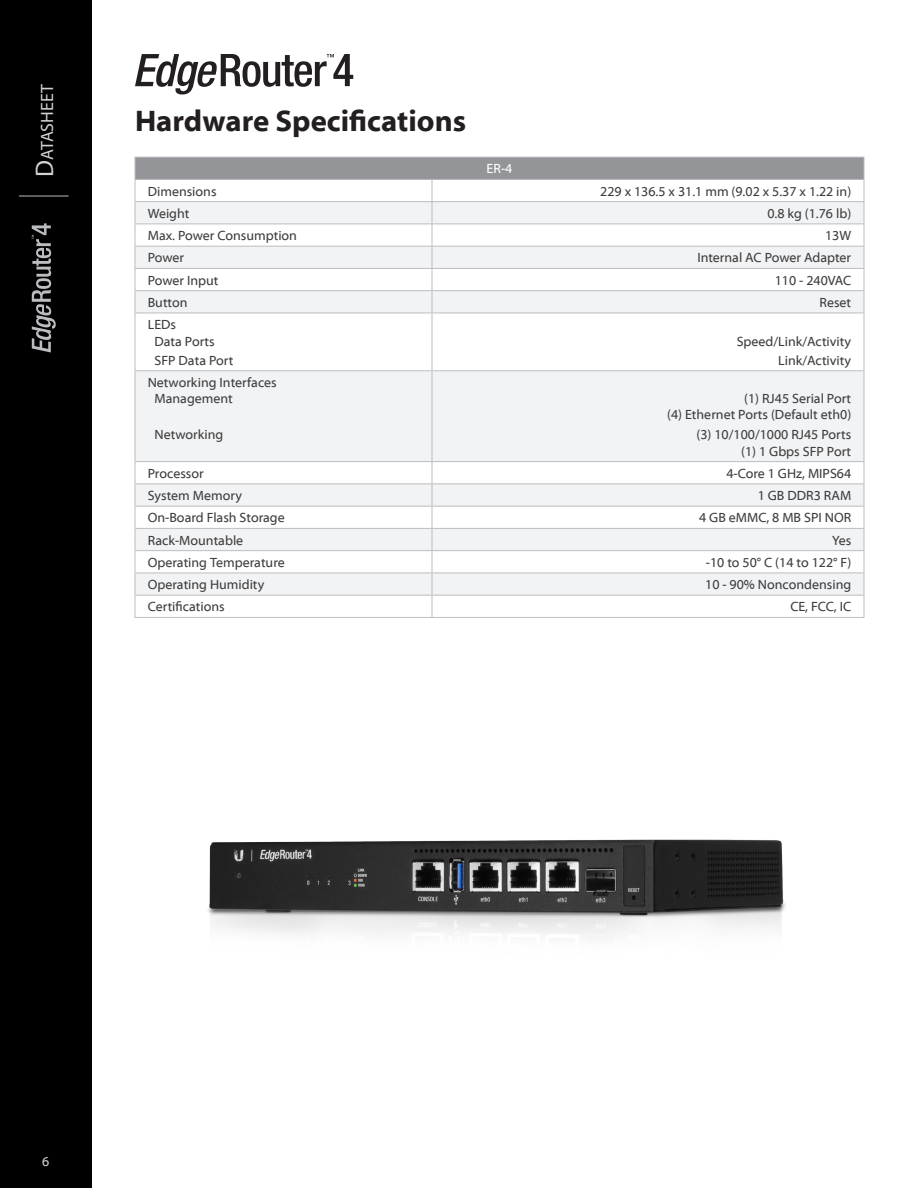
<style>
.page{position:relative;width:918px;height:1188px;background:#fff}
.page>*{position:absolute;margin:0;border:0;box-sizing:border-box;transform-origin:0 0}
.Heading_1{font:700 30px "Myriad Web Pro";color:#231f20}
.t1{font:17.85px "Myriad Pro";color:#d1d2d4}
.Specs_Body_Right{font:13.5px/16.2px "Myriad Web Pro";color:#3e3e3f;text-align:right}
.Specs_Body_Left{font:13.5px "Myriad Web Pro";color:#3e3e3f}
.Specs_Body_Left_Inde{font:13.5px "Myriad Web Pro";color:#3e3e3f}
.Table_Header_1{font:13.5px "Myriad Web Pro";color:#fff}
.t2{font:13.5px "Myriad Web Pro";color:#d1d2d4}
.s1{font-size:25.5px}
</style>
<div class="page">
<div style="left:0;top:0;width:92px;height:1188px;background:#000001"></div>
<hr style="left:19px;top:196px;width:50px;height:1px;background:#bcbdc0">
<svg style="left:32px;top:223px;width:24px;height:129px"></svg>
<svg style="left:135px;top:54px;width:218px;height:40px"></svg>
<div style="left:135px;top:157px;width:729px;height:22px;background:#939598"></div>
<svg style="left:136px;top:202px;width:728px;height:393px;fill:#f2f3f4"></svg>
<hr style="left:135px;top:157px;width:297px;height:1px;background:#bcbdc0">
<hr style="left:432px;top:157px;width:432px;height:1px;background:#bcbdc0">
<hr style="left:135px;top:179px;width:297px;height:1px;background:#bcbdc0">
<hr style="left:432px;top:179px;width:432px;height:1px;background:#bcbdc0">
<hr style="left:135px;top:201px;width:297px;height:1px;background:#bcbdc0">
<hr style="left:432px;top:201px;width:432px;height:1px;background:#bcbdc0">
<hr style="left:135px;top:224px;width:297px;height:1px;background:#bcbdc0">
<hr style="left:432px;top:224px;width:432px;height:1px;background:#bcbdc0">
<hr style="left:135px;top:246px;width:297px;height:1px;background:#bcbdc0">
<hr style="left:432px;top:246px;width:432px;height:1px;background:#bcbdc0">
<hr style="left:135px;top:268px;width:297px;height:1px;background:#bcbdc0">
<hr style="left:432px;top:268px;width:432px;height:1px;background:#bcbdc0">
<hr style="left:135px;top:290px;width:297px;height:1px;background:#bcbdc0">
<svg style="left:135px;top:158px;width:1px;height:155px"></svg>
<hr style="left:432px;top:290px;width:432px;height:1px;background:#bcbdc0">
<svg style="left:432px;top:180px;width:1px;height:133px"></svg>
<svg style="left:864px;top:158px;width:1px;height:155px"></svg>
<hr style="left:135px;top:313px;width:1px;height:57px;background:#bcbdc0">
<hr style="left:432px;top:313px;width:1px;height:57px;background:#bcbdc0">
<hr style="left:864px;top:313px;width:1px;height:57px;background:#bcbdc0">
<hr style="left:135px;top:371px;width:1px;height:90px;background:#bcbdc0">
<hr style="left:432px;top:371px;width:1px;height:90px;background:#bcbdc0">
<hr style="left:864px;top:371px;width:1px;height:90px;background:#bcbdc0">
<hr style="left:135px;top:483px;width:297px;height:1px;background:#bcbdc0">
<hr style="left:432px;top:483px;width:432px;height:1px;background:#bcbdc0">
<hr style="left:135px;top:506px;width:297px;height:1px;background:#bcbdc0">
<hr style="left:432px;top:506px;width:432px;height:1px;background:#bcbdc0">
<hr style="left:135px;top:528px;width:297px;height:1px;background:#bcbdc0">
<hr style="left:432px;top:528px;width:432px;height:1px;background:#bcbdc0">
<hr style="left:135px;top:550px;width:297px;height:1px;background:#bcbdc0">
<hr style="left:432px;top:550px;width:432px;height:1px;background:#bcbdc0">
<hr style="left:135px;top:573px;width:297px;height:1px;background:#bcbdc0">
<hr style="left:432px;top:573px;width:432px;height:1px;background:#bcbdc0">
<hr style="left:135px;top:595px;width:297px;height:1px;background:#bcbdc0">
<svg style="left:135px;top:462px;width:1px;height:155px"></svg>
<hr style="left:432px;top:595px;width:432px;height:1px;background:#bcbdc0">
<svg style="left:432px;top:462px;width:1px;height:155px"></svg>
<svg style="left:864px;top:462px;width:1px;height:155px"></svg>
<hr style="left:135px;top:617px;width:297px;height:1px;background:#bcbdc0">
<hr style="left:432px;top:617px;width:432px;height:1px;background:#bcbdc0">
<hr style="left:135px;top:313px;width:297px;height:1px;background:#bcbdc0">
<hr style="left:432px;top:313px;width:432px;height:1px;background:#bcbdc0">
<hr style="left:135px;top:370px;width:297px;height:1px;background:#bcbdc0">
<hr style="left:432px;top:370px;width:432px;height:1px;background:#bcbdc0">
<hr style="left:135px;top:461px;width:297px;height:1px;background:#bcbdc0">
<hr style="left:432px;top:461px;width:432px;height:1px;background:#bcbdc0">
<img style="left:208px;top:839px;width:578px;height:100px">
<h2 class="t1" style="left:36px;top:177px;width:94px;rotate:-90deg"><span class="s1">D</span>atasheet</h2>
<p class="Heading_1" style="left:135px;top:104px;width:333px">Hardware Specifications</p>
<p class="Table_Header_1" style="left:487px;top:162px;width:27px">ER-4</p>
<p class="Specs_Body_Left" style="left:148px;top:184px;width:70px">Dimensions</p>
<p class="Specs_Body_Right" style="left:600px;top:183px;width:253px">229 x 136.5 x 31.1 mm (9.02 x 5.37 x 1.22 in)</p>
<p class="Specs_Body_Left" style="left:148px;top:206px;width:43px">Weight</p>
<p class="Specs_Body_Right" style="left:767px;top:206px;width:85px">0.8 kg (1.76 lb)</p>
<p class="Specs_Body_Left" style="left:148px;top:228px;width:151px">Max. Power Consumption</p>
<p class="Specs_Body_Right" style="left:825px;top:228px;width:28px">13W</p>
<p class="Specs_Body_Left" style="left:148px;top:251px;width:38px">Power</p>
<p class="Specs_Body_Right" style="left:697px;top:250px;width:155px">Internal AC Power Adapter</p>
<p class="Specs_Body_Left" style="left:148px;top:273px;width:72px">Power Input</p>
<p class="Specs_Body_Right" style="left:775px;top:272px;width:78px">110 - 240VAC</p>
<p class="Specs_Body_Left" style="left:148px;top:295px;width:41px">Button</p>
<p class="Specs_Body_Right" style="left:820px;top:295px;width:33px">Reset</p>
<p class="Specs_Body_Left" style="left:148px;top:317px;width:30px">LEDs</p>
<p class="Specs_Body_Left_Inde" style="left:154px;top:335px;width:62px">Data Ports</p>
<p class="Specs_Body_Left_Inde" style="left:154px;top:353px;width:80px">SFP Data Port</p>
<p class="Specs_Body_Right" style="left:737px;top:334px;width:116px">Speed/Link/Activity</p>
<p class="Specs_Body_Right" style="left:778px;top:352px;width:75px">Link/Activity</p>
<p class="Specs_Body_Left" style="left:148px;top:375px;width:131px">Networking Interfaces</p>
<p class="Specs_Body_Left_Inde" style="left:154px;top:391px;width:80px">Management</p>
<p class="Specs_Body_Left_Inde" style="left:154px;top:428px;width:70px">Networking</p>
<p class="Specs_Body_Right" style="left:667px;top:391px;width:186px">(1) RJ45 Serial Port<br>(4) Ethernet Ports (Default eth0)</p>
<p class="Specs_Body_Right" style="left:697px;top:427px;width:156px">(3) 10/100/1000 RJ45 Ports (1) 1 Gbps SFP Port</p>
<p class="Specs_Body_Left" style="left:148px;top:466px;width:58px">Processor</p>
<p class="Specs_Body_Right" style="left:726px;top:466px;width:126px">4-Core 1 GHz, MIPS64</p>
<p class="Specs_Body_Left" style="left:148px;top:488px;width:96px">System Memory</p>
<p class="Specs_Body_Right" style="left:758px;top:488px;width:95px">1 GB DDR3 RAM</p>
<p class="Specs_Body_Left" style="left:148px;top:511px;width:139px">On-Board Flash Storage</p>
<p class="Specs_Body_Right" style="left:699px;top:510px;width:154px">4 GB eMMC, 8 MB SPI NOR</p>
<p class="Specs_Body_Left" style="left:148px;top:533px;width:97px">Rack-Mountable</p>
<p class="Specs_Body_Right" style="left:832px;top:532px;width:21px">Yes</p>
<p class="Specs_Body_Left" style="left:148px;top:555px;width:139px">Operating Temperature</p>
<p class="Specs_Body_Right" style="left:706px;top:555px;width:147px">-10 to 50° C (14 to 122° F)</p>
<p class="Specs_Body_Left" style="left:148px;top:577px;width:118px">Operating Humidity</p>
<p class="Specs_Body_Right" style="left:705px;top:577px;width:148px">10 - 90% Noncondensing</p>
<p class="Specs_Body_Left" style="left:148px;top:600px;width:78px">Certifications</p>
<p class="Specs_Body_Right" style="left:790px;top:599px;width:62px">CE, FCC, IC</p>
<p class="t2" style="left:42px;top:1154px;width:9px">6</p>
</div>
